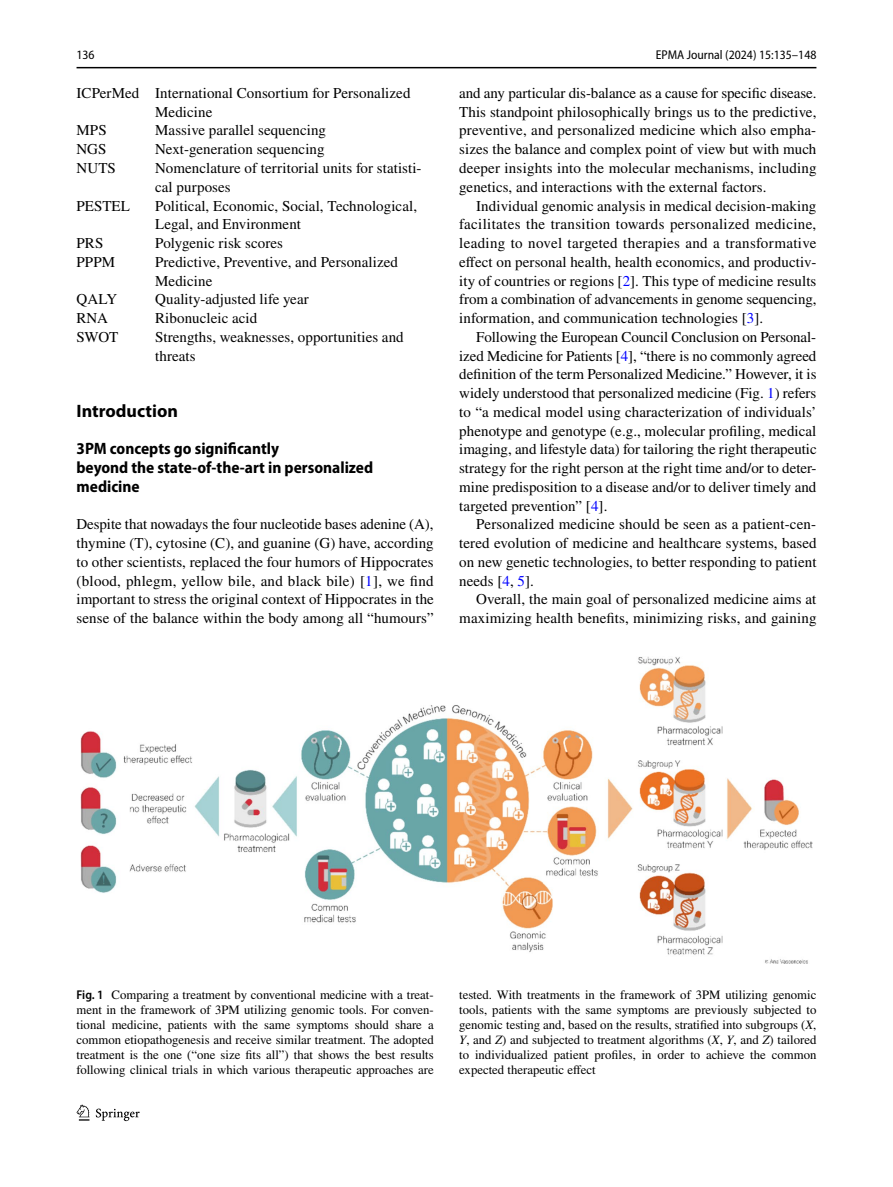
<style>
.page{position:relative;width:893px;height:1187px;background:#fff}
.page>*{position:absolute;margin:0;border:0;box-sizing:border-box;transform-origin:0 0}
.t1{font:700 18px "Myriad Pro";color:#000}
.t2{font:700 semi-condensed 16.5px/18.8px "Myriad Pro";color:#000}
.t3{font:15px/18.8px "STIX";letter-spacing:.005em;color:#000;text-align:justify}
.t4{font:12.75px/15px "STIX";color:#000;text-align:justify}
.t5{font:semi-condensed 12.75px "Myriad Pro";color:#000}
.s1{color:#00f}
.s2{font-family:"Myriad Pro";font-weight:600;font-stretch:semi-condensed}
.s3{font-style:italic}
</style>
<div class="page">
<hr style="left:77px;top:67px;width:739px;height:1px;background:#000">
<svg style="left:77px;top:1104px;width:12px;height:16px"></svg>
<svg style="left:96px;top:1108px;width:44px;height:12px"></svg>
<img style="left:80px;top:657px;width:732px;height:306px">
<p class="t5" style="left:77px;top:48px;width:20px">136</p>
<p class="t5" style="left:656px;top:48px;width:162px">EPMA Journal (2024) 15:135–148</p>
<p class="t3" style="left:77px;top:84px;width:335px">ICPerMed International Consortium for Personalized</p>
<p class="t3" style="left:155px;top:103px;width:59px">Medicine</p>
<p class="t3" style="left:77px;top:122px;width:32px">MPS</p>
<p class="t3" style="left:155px;top:122px;width:172px">Massive parallel sequencing</p>
<p class="t3" style="left:77px;top:141px;width:31px">NGS</p>
<p class="t3" style="left:155px;top:141px;width:171px">Next-generation sequencing</p>
<p class="t3" style="left:77px;top:159px;width:41px">NUTS</p>
<p class="t3" style="left:155px;top:159px;width:268px">Nomenclature of territorial units for statisti&shy;cal purposes</p>
<p class="t3" style="left:77px;top:197px;width:55px">PESTEL</p>
<p class="t3" style="left:155px;top:197px;width:263px">Political, Economic, Social, Technological,<br>Legal, and Environment</p>
<p class="t3" style="left:77px;top:234px;width:28px">PRS</p>
<p class="t3" style="left:155px;top:234px;width:129px">Polygenic risk scores</p>
<p class="t3" style="left:77px;top:253px;width:40px">PPPM</p>
<p class="t3" style="left:155px;top:253px;width:244px">Predictive, Preventive, and Personalized<br>Medicine</p>
<p class="t3" style="left:77px;top:291px;width:42px">QALY</p>
<p class="t3" style="left:155px;top:291px;width:155px">Quality-adjusted life year</p>
<p class="t3" style="left:77px;top:309px;width:33px">RNA</p>
<p class="t3" style="left:155px;top:309px;width:104px">Ribonucleic acid</p>
<p class="t3" style="left:77px;top:328px;width:43px">SWOT</p>
<p class="t3" style="left:155px;top:328px;width:250px">Strengths, weaknesses, opportunities and threats</p>
<p class="t3" style="left:459px;top:84px;width:359px">and any particular dis-balance as a cause for specific disease.<br>This standpoint philosophically brings us to the predictive, preventive, and personalized medicine which also empha&shy;sizes the balance and complex point of view but with much deeper insights into the molecular mechanisms, including genetics, and interactions with the external factors.</p>
<p class="t3" style="left:459px;top:197px;width:359px;text-indent:17px">Individual genomic analysis in medical decision-making facilitates the transition towards personalized medicine, leading to novel targeted therapies and a transformative effect on personal health, health economics, and productiv&shy;ity of countries or regions [<span class="s1">2</span>]. This type of medicine results from a combination of advancements in genome sequencing, information, and communication technologies [<span class="s1">3</span>].</p>
<p class="t3" style="left:459px;top:328px;width:359px;text-indent:17px">Following the European Council Conclusion on Personal&shy;ized Medicine for Patients [<span class="s1">4</span>], “there is no commonly agreed definition of the term Personalized Medicine.” However, it is widely understood that personalized medicine (Fig. <span class="s1">1</span>) refers to “a medical model using characterization of individuals’ phenotype and genotype (e.g., molecular profiling, medical imaging, and lifestyle data) for tailoring the right therapeutic strategy for the right person at the right time and/or to deter&shy;mine predisposition to a disease and/or to deliver timely and targeted prevention” [<span class="s1">4</span>].</p>
<p class="t3" style="left:459px;top:516px;width:359px;text-indent:17px">Personalized medicine should be seen as a patient-cen&shy;tered evolution of medicine and healthcare systems, based on new genetic technologies, to better responding to patient needs [<span class="s1">4</span>, <span class="s1">5</span>].</p>
<p class="t3" style="left:459px;top:591px;width:359px;text-align:right">Overall, the main goal of personalized medicine aims at maximizing health benefits, minimizing risks, and gaining</p>
<p class="t1" style="left:77px;top:399px;width:103px">Introduction</p>
<p class="t2" style="left:77px;top:439px;width:298px">3PM concepts go significantly<br>beyond the state‑of‑the‑art in personalized medicine</p>
<p class="t3" style="left:77px;top:516px;width:359px">Despite that nowadays the four nucleotide bases adenine (A), thymine (T), cytosine (C), and guanine (G) have, according to other scientists, replaced the four humors of Hippocrates (blood, phlegm, yellow bile, and black bile) [<span class="s1">1</span>], we find important to stress the original context of Hippocrates in the sense of the balance within the body among all “humours”</p>
<p class="t4" style="left:77px;top:987px;width:359px"><span class="s2">Fig. 1</span> Comparing a treatment by conventional medicine with a treat&shy;ment in the framework of 3PM utilizing genomic tools. For conven&shy;tional medicine, patients with the same symptoms should share a common etiopathogenesis and receive similar treatment. The adopted treatment is the one (“one size fits all”) that shows the best results following clinical trials in which various therapeutic approaches are</p>
<p class="t4" style="left:459px;top:987px;width:359px">tested. With treatments in the framework of 3PM utilizing genomic tools, patients with the same symptoms are previously subjected to genomic testing and, based on the results, stratified into subgroups (<span class="s3">X</span>, <span class="s3">Y</span>, and <span class="s3">Z</span>) and subjected to treatment algorithms (<span class="s3">X</span>, <span class="s3">Y</span>, and <span class="s3">Z</span>) tailored to individualized patient profiles, in order to achieve the common expected therapeutic effect</p>
</div>
